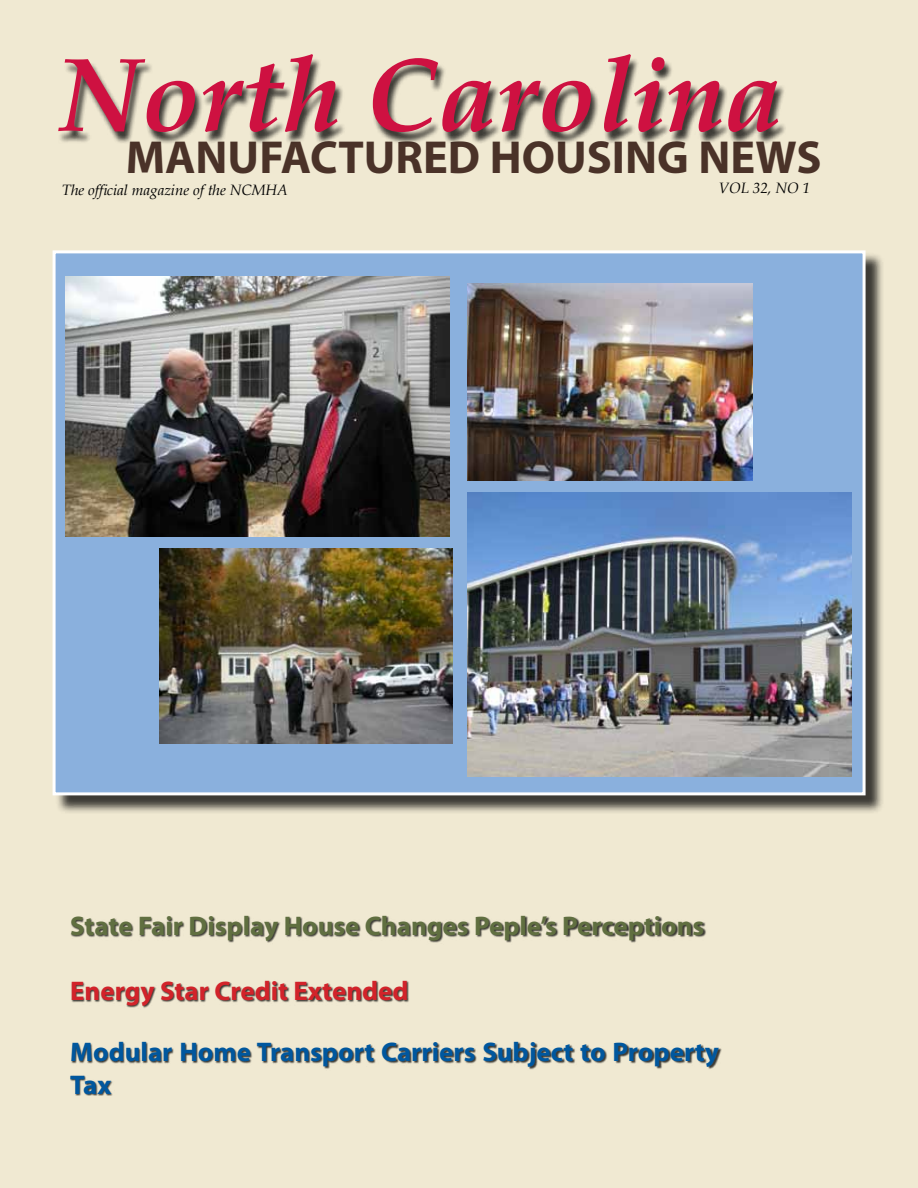
<style>
.page{position:relative;width:918px;height:1188px;background:#f0e9d2}
.page>*{position:absolute;margin:0;border:0;box-sizing:border-box;transform-origin:0 0}
.t1{font:italic 700 105px "Book Antiqua";color:#ce1141}
.t2{font:700 46.5px "Myriad Pro";color:#4a3228}
.t3{font:700 27px/32.4px "Myriad Pro";color:#00579e}
.t4{font:700 27px "Myriad Pro";color:#606f40}
.t5{font:700 27px "Myriad Pro";color:#d2232a}
.t6{font:italic 15px "Book Antiqua";color:#000}
</style>
<div class="page">
<div style="left:55px;top:253px;width:829px;height:561px;background:#000;opacity:.75"></div>
<div style="left:53px;top:250px;width:813px;height:545px;background:#8ab0dd;border:3px solid #fff"></div>
<img style="left:66px;top:276px;width:384px;height:261px">
<img style="left:468px;top:493px;width:384px;height:284px">
<img style="left:160px;top:548px;width:292px;height:195px">
<img style="left:467px;top:284px;width:285px;height:197px">
<div style="left:58px;top:57px;width:729px;height:88px;background:#000;opacity:.75"></div>
<div style="left:70px;top:916px;width:652px;height:180px;background:#000;opacity:.75"></div>
<h1 class="t1" style="left:60px;top:34px;width:724px">North Carolina</h1>
<h2 class="t2" style="left:126px;top:127px;width:697px">MANUFACTURED HOUSING NEWS</h2>
<p class="t6" style="left:62px;top:181px;width:228px">The official magazine of the NCMHA</p>
<p class="t6" style="left:718px;top:179px;width:93px">VOL 32, NO 1</p>
<p class="t4" style="left:70px;top:909px;width:636px">State Fair Display House Changes Peple’s Perceptions</p>
<p class="t5" style="left:70px;top:973px;width:340px">Energy Star Credit Extended</p>
<p class="t3" style="left:70px;top:1035px;width:650px">Modular Home Transport Carriers Subject to Property<br>Tax</p>
</div>
